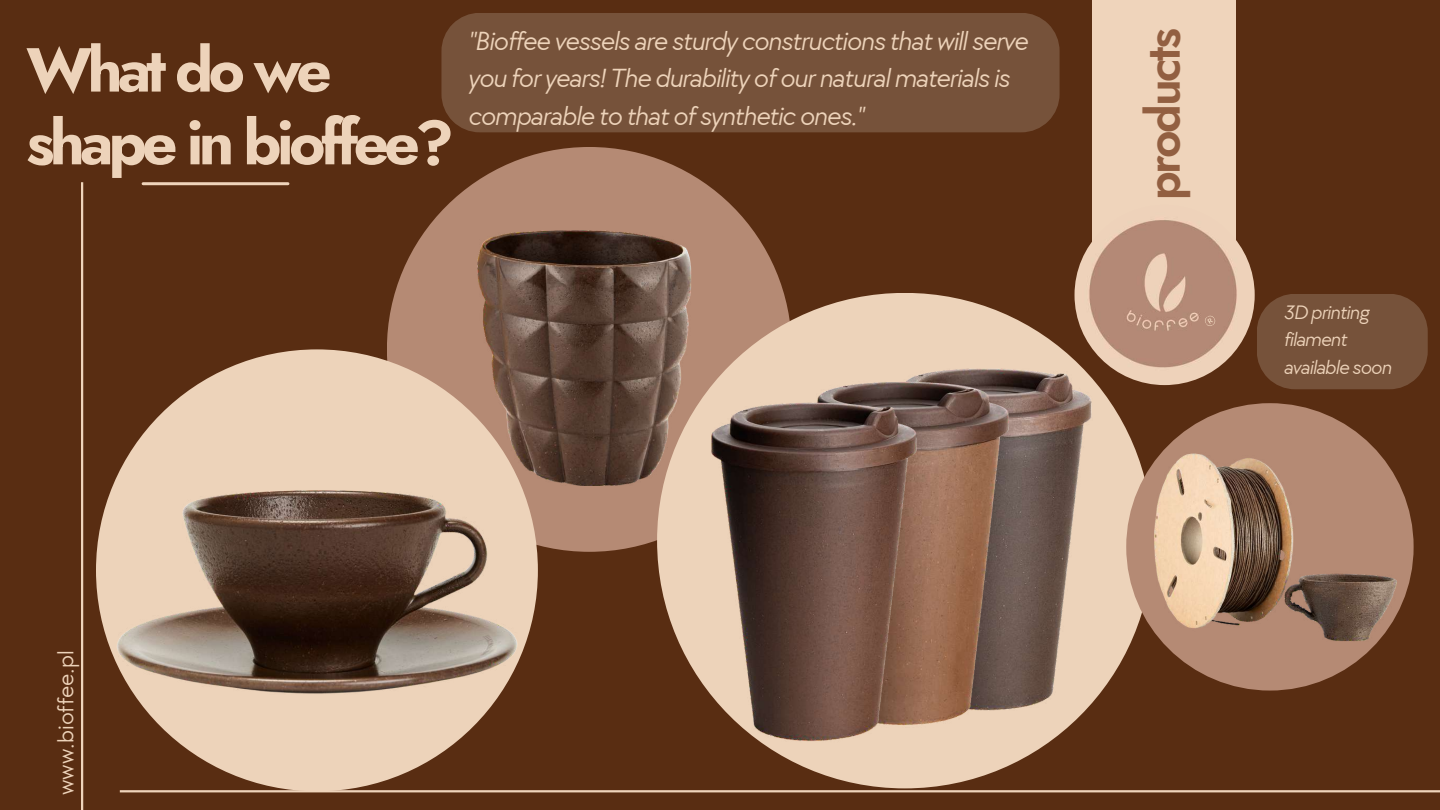
<style>
.page{position:relative;width:1440px;height:810px;background:#592d12}
.page>*{position:absolute;margin:0;border:0;box-sizing:border-box;transform-origin:0 0}
.t1{font:700 62px "Jost";letter-spacing:-.08em;color:#edd3ba}
.t2{font:600 47.8px "Jost";letter-spacing:-.05em;color:#925f41}
.t3{font:italic 27.1px/37.5px "TT Chocolates";letter-spacing:-.04em;color:#edd3ba}
.t4{font:23.1px "TT Chocolates";color:#edd3ba}
.t5{font:italic 20.1px/27.8px "TT Chocolates";letter-spacing:-.04em;color:#edd3ba}
</style>
<div class="page">
<div style="left:387px;top:147px;width:405px;height:405px;background:#b58a74;border-radius:50%"></div>
<div style="left:657px;top:293px;width:496px;height:495px;background:#edd3ba;border-radius:50%"></div>
<div style="left:96px;top:349px;width:442px;height:442px;background:#edd3ba;border-radius:50%"></div>
<div style="left:1126px;top:403px;width:288px;height:288px;background:#b58a74;border-radius:50%"></div>
<img style="left:1009px;top:368px;width:83px;height:342px">
<img style="left:117px;top:490px;width:401px;height:204px">
<img style="left:478px;top:230px;width:213px;height:256px">
<img style="left:1154px;top:453px;width:242px;height:188px">
<hr style="left:120px;top:790px;width:1320px;height:2px;background:#efd4bb">
<hr style="left:143px;top:182px;width:145px;height:3px;background:#efd4bb">
<div style="left:1092px;top:0;width:143px;height:295px;background:#efd4bb"></div>
<img style="left:1075px;top:205px;width:180px;height:180px;border-radius:50%">
<svg style="left:1203px;top:314px;width:14px;height:14px"></svg>
<hr style="left:81px;top:182px;width:2px;height:628px;background:#efd4bb">
<img style="left:918px;top:368px;width:91px;height:357px">
<img style="left:710px;top:360px;width:208px;height:415px">
<div style="left:441px;top:13px;width:619px;height:119px;background:#76523a"></div>
<svg style="left:1257px;top:294px;width:171px;height:95px;background:#734f36"></svg>
<h1 class="t1" style="left:26px;top:25px;width:307px">What do we</h1>
<h1 class="t1" style="left:26px;top:98px;width:429px">shape in bioffee?</h1>
<p class="t3" style="left:468px;top:23px;width:562px">"Bioffee vessels are sturdy constructions that will serve you for years! The durability of our natural materials is</p>
<p class="t3" style="left:468px;top:98px;width:398px">comparable to that of synthetic ones."</p>
<h2 class="t2" style="left:1129px;top:200px;width:174px;rotate:-90deg">products</h2>
<h2 class="t2" style="left:1118px;top:221px;width:179px;rotate:-90deg">produkty</h2>
<p class="t5" style="left:1283px;top:299px;width:110px">3D printing filament available soon</p>
<p class="t4" style="left:53px;top:795px;width:146px;rotate:-90deg">www.bioffee.pl</p>
</div>
